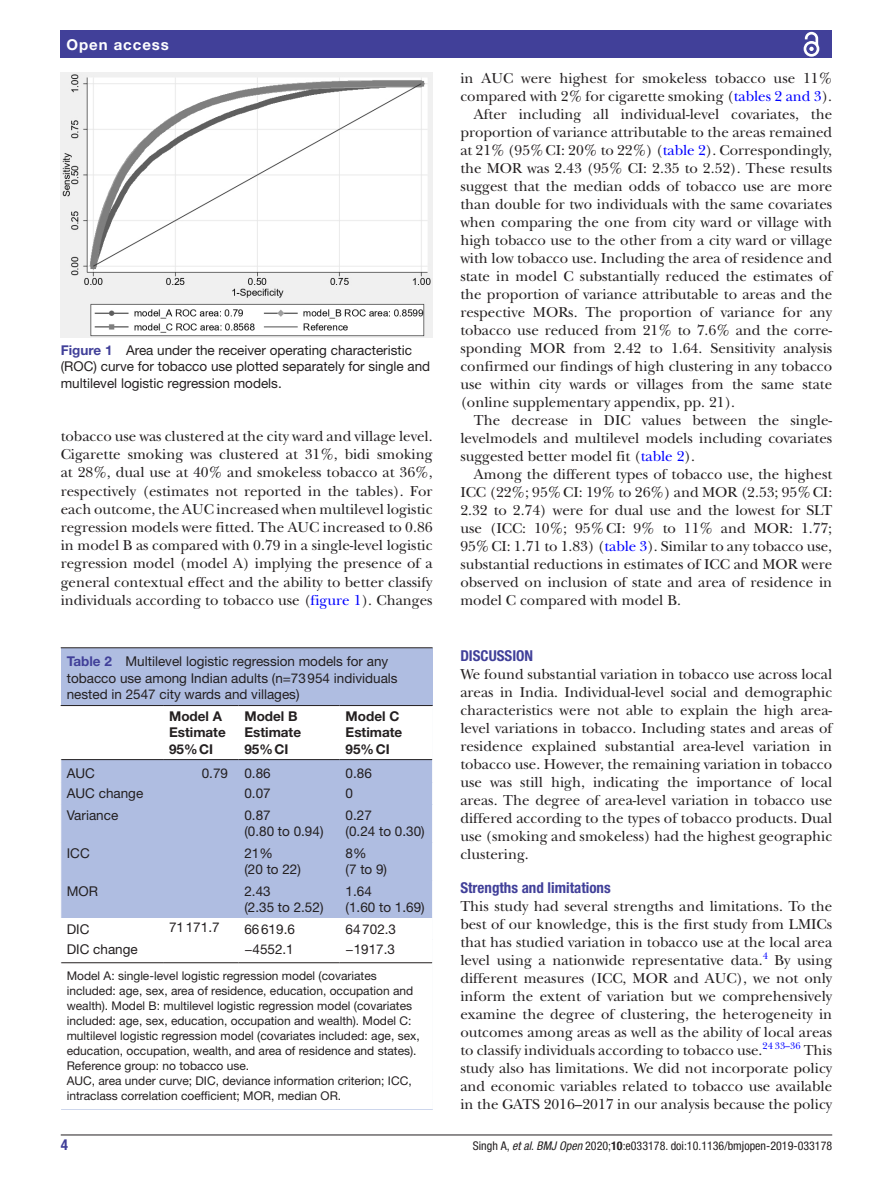
<style>
.page{position:relative;width:893px;height:1191px;background:#fff}
.page>*{position:absolute;margin:0;border:0;box-sizing:border-box;transform-origin:0 0}
.t1{font:15px/18px "New Baskerville";color:#231f20;text-align:justify}
.t2{font:700 condensed 15px "Helvetica Neue LT Std";color:#414099}
.t3{font:700 15px "Helvetica Neue LT Std";letter-spacing:.065em;color:#fff}
.t4{font:13.5px/16.2px "Helvetica Neue LT Std";color:#231f20}
.t5{font:700 13.5px/16.2px "Helvetica Neue LT Std";color:#231f20}
.t6{font:12px/15px "Helvetica Neue LT Std";color:#231f20}
.t7{font:condensed 12px "Helvetica Neue LT Std";color:#231f20}
.t8{font:9.9px "New Baskerville";color:#00f}
.s1{font-weight:700;color:#414099}
.s2{color:#00f}
.s3{font-style:italic}
.s4{font-weight:700}
</style>
<div class="page">
<hr style="left:61px;top:1134px;width:771px;height:1px;background:#231f20">
<div style="left:61px;top:31px;width:771px;height:27px;background:#414099"></div>
<svg style="left:803px;top:31px;width:17px;height:26px"></svg>
<img style="left:61px;top:73px;width:372px;height:264px">
<div style="left:61px;top:648px;width:372px;height:461px;background:#afbde1"></div>
<hr style="left:61px;top:647px;width:372px;height:1px;background:#231f20">
<div style="left:61px;top:706px;width:371px;height:403px;background:#fff"></div>
<svg style="left:61px;top:760px;width:371px;height:158px"></svg>
<hr style="left:163px;top:962px;width:75px;height:1px;background:#231f20">
<hr style="left:61px;top:705px;width:102px;height:1px;background:#231f20">
<hr style="left:61px;top:759px;width:102px;height:1px;background:#231f20">
<hr style="left:163px;top:705px;width:75px;height:1px;background:#231f20">
<hr style="left:163px;top:759px;width:75px;height:1px;background:#231f20">
<hr style="left:238px;top:705px;width:102px;height:1px;background:#231f20">
<hr style="left:238px;top:759px;width:102px;height:1px;background:#231f20">
<hr style="left:340px;top:705px;width:93px;height:1px;background:#231f20">
<hr style="left:340px;top:759px;width:92px;height:1px;background:#231f20">
<hr style="left:238px;top:962px;width:102px;height:1px;background:#231f20">
<hr style="left:340px;top:962px;width:92px;height:1px;background:#231f20">
<hr style="left:61px;top:962px;width:102px;height:1px;background:#231f20">
<hr style="left:432px;top:706px;width:1px;height:53px;background:#fff">
<svg style="left:432px;top:759px;width:1px;height:45px"></svg>
<hr style="left:432px;top:804px;width:1px;height:38px;background:#fff">
<hr style="left:432px;top:842px;width:1px;height:38px;background:#fff">
<hr style="left:432px;top:880px;width:1px;height:38px;background:#fff">
<svg style="left:432px;top:918px;width:1px;height:44px"></svg>
<hr style="left:432px;top:962px;width:1px;height:147px;background:#fff">
<hr style="left:67px;top:1069px;width:366px;height:2px;background:#fff">
<hr style="left:67px;top:1099px;width:366px;height:2px;background:#fff">
<p class="t3" style="left:66px;top:35px;width:104px">Open access</p>
<p class="t4" style="left:61px;top:342px;width:371px"><span class="s1">Figure 1</span> Area under the receiver operating characteristic (ROC) curve for tobacco use plotted separately for single and multilevel logistic regression models.</p>
<p class="t1" style="left:61px;top:427px;width:373px">tobacco use was clustered at the city ward and village level.<br>Cigarette smoking was clustered at 31%, bidi smoking at 28%, dual use at 40% and smokeless tobacco at 36%, respectively (estimates not reported in the tables). For each outcome, the AUC increased when multilevel logistic regression models were fitted. The AUC increased to 0.86 in model B as compared with 0.79 in a single-level logistic regression model (model A) implying the presence of a general contextual effect and the ability to better classify individuals according to tobacco use (<span class="s2">figure 1</span>). Changes</p>
<p class="t4" style="left:67px;top:653px;width:332px"><span class="s1">Table 2</span> Multilevel logistic regression models for any tobacco use among Indian adults (n=73954 individuals nested in 2547 city wards and villages)</p>
<p class="t5" style="left:169px;top:708px;width:58px">Model A<br>Estimate<br>95%CI</p>
<p class="t5" style="left:244px;top:708px;width:58px">Model B<br>Estimate<br>95%CI</p>
<p class="t5" style="left:346px;top:708px;width:58px">Model C<br>Estimate<br>95%CI</p>
<p class="t4" style="left:67px;top:765px;width:30px">AUC</p>
<p class="t4" style="left:202px;top:765px;width:70px">0.79 0.86</p>
<p class="t4" style="left:346px;top:765px;width:28px">0.86</p>
<p class="t4" style="left:67px;top:785px;width:78px">AUC change</p>
<p class="t4" style="left:244px;top:785px;width:28px">0.07</p>
<p class="t4" style="left:346px;top:785px;width:9px">0</p>
<p class="t4" style="left:67px;top:807px;width:53px">Variance</p>
<p class="t4" style="left:244px;top:807px;width:81px">0.87<br>(0.80 to 0.94)</p>
<p class="t4" style="left:346px;top:807px;width:81px">0.27<br>(0.24 to 0.30)</p>
<p class="t4" style="left:67px;top:845px;width:24px">ICC</p>
<p class="t4" style="left:244px;top:845px;width:58px">21%<br>(20 to 22)</p>
<p class="t4" style="left:346px;top:845px;width:43px">8%<br>(7 to 9)</p>
<p class="t4" style="left:67px;top:882px;width:33px">MOR</p>
<p class="t4" style="left:244px;top:882px;width:81px">2.43<br>(2.35 to 2.52)</p>
<p class="t4" style="left:346px;top:882px;width:81px">1.64<br>(1.60 to 1.69)</p>
<p class="t4" style="left:67px;top:920px;width:24px">DIC</p>
<p class="t4" style="left:169px;top:919px;width:52px">71171.7</p>
<p class="t4" style="left:244px;top:920px;width:52px">66619.6</p>
<p class="t4" style="left:346px;top:920px;width:52px">64702.3</p>
<p class="t4" style="left:67px;top:940px;width:73px">DIC change</p>
<p class="t4" style="left:244px;top:940px;width:51px">−4552.1</p>
<p class="t4" style="left:346px;top:940px;width:51px">−1917.3</p>
<p class="t6" style="left:67px;top:968px;width:354px">Model A: single-level logistic regression model (covariates included: age, sex, area of residence, education, occupation and wealth). Model B: multilevel logistic regression model (covariates included: age, sex, education, occupation and wealth). Model C: multilevel logistic regression model (covariates included: age, sex, education, occupation, wealth, and area of residence and states).<br>Reference group: no tobacco use.<br>AUC, area under curve; DIC, deviance information criterion; ICC, intraclass correlation coefficient; MOR, median OR.</p>
<p class="t1" style="left:460px;top:69px;width:373px">in AUC were highest for smokeless tobacco use 11%</p>
<p class="t1" style="left:460px;top:87px;width:373px">compared with 2% for cigarette smoking (<span class="s2">tables 2 and 3</span>).</p>
<p class="t1" style="left:474px;top:105px;width:360px">After including all individual-level covariates, the</p>
<p class="t1" style="left:460px;top:123px;width:373px">proportion of variance attributable to the areas remained</p>
<p class="t1" style="left:460px;top:141px;width:373px">at 21% (95%CI: 20% to 22%) (<span class="s2">table 2</span>). Correspondingly,</p>
<p class="t1" style="left:460px;top:159px;width:373px">the MOR was 2.43 (95% CI: 2.35 to 2.52). These results</p>
<p class="t1" style="left:460px;top:177px;width:373px">suggest that the median odds of tobacco use are more</p>
<p class="t1" style="left:460px;top:195px;width:373px">than double for two individuals with the same covariates</p>
<p class="t1" style="left:460px;top:213px;width:373px">when comparing the one from city ward or village with</p>
<p class="t1" style="left:460px;top:231px;width:373px">high tobacco use to the other from a city ward or village</p>
<p class="t1" style="left:460px;top:249px;width:373px">with low tobacco use. Including the area of residence and</p>
<p class="t1" style="left:460px;top:267px;width:373px">state in model C substantially reduced the estimates of</p>
<p class="t1" style="left:460px;top:285px;width:373px">the proportion of variance attributable to areas and the</p>
<p class="t1" style="left:460px;top:303px;width:373px">respective MORs. The proportion of variance for any</p>
<p class="t1" style="left:460px;top:321px;width:373px">tobacco use reduced from 21% to 7.6% and the corre-</p>
<p class="t1" style="left:460px;top:339px;width:373px">sponding MOR from 2.42 to 1.64. Sensitivity analysis</p>
<p class="t1" style="left:460px;top:357px;width:373px">confirmed our findings of high clustering in any tobacco</p>
<p class="t1" style="left:460px;top:375px;width:373px">use within city wards or villages from the same state</p>
<p class="t1" style="left:460px;top:393px;width:276px">(online supplementary appendix, pp. 21).</p>
<p class="t1" style="left:474px;top:411px;width:360px">The decrease in DIC values between the single-</p>
<p class="t1" style="left:460px;top:429px;width:373px">levelmodels and multilevel models including covariates</p>
<p class="t1" style="left:460px;top:447px;width:236px">suggested better model fit (<span class="s2">table 2</span>).</p>
<p class="t1" style="left:474px;top:465px;width:360px">Among the different types of tobacco use, the highest</p>
<p class="t1" style="left:460px;top:483px;width:373px">ICC (22%; 95%CI: 19% to 26%) and MOR (2.53; 95%CI:</p>
<p class="t1" style="left:460px;top:501px;width:373px">2.32 to 2.74) were for dual use and the lowest for SLT</p>
<p class="t1" style="left:460px;top:519px;width:373px">use (ICC: 10%; 95%CI: 9% to 11% and MOR: 1.77;</p>
<p class="t1" style="left:460px;top:537px;width:373px">95%CI: 1.71 to 1.83) (<span class="s2">table 3</span>). Similar to any tobacco use,</p>
<p class="t1" style="left:460px;top:555px;width:373px">substantial reductions in estimates of ICC and MOR were</p>
<p class="t1" style="left:460px;top:573px;width:373px">observed on inclusion of state and area of residence in</p>
<p class="t1" style="left:460px;top:591px;width:222px">model C compared with model B.</p>
<p class="t2" style="left:460px;top:647px;width:74px">Discussion</p>
<p class="t1" style="left:460px;top:665px;width:373px">We found substantial variation in tobacco use across local areas in India. Individual-level social and demographic characteristics were not able to explain the high area&shy;level variations in tobacco. Including states and areas of residence explained substantial area-level variation in tobacco use. However, the remaining variation in tobacco use was still high, indicating the importance of local areas. The degree of area-level variation in tobacco use differed according to the types of tobacco products. Dual use (smoking and smokeless) had the highest geographic clustering.</p>
<p class="t2" style="left:460px;top:879px;width:152px">Strengths and limitations</p>
<p class="t1" style="left:460px;top:897px;width:373px">This study had several strengths and limitations. To the best of our knowledge, this is the first study from LMICs that has studied variation in tobacco use at the local area level using a nationwide representative data.</p>
<p class="t8" style="left:763px;top:949px;width:7px">4</p>
<p class="t1" style="left:460px;top:951px;width:373px;text-indent:314px">By using different measures (ICC, MOR and AUC), we not only inform the extent of variation but we comprehensively examine the degree of clustering, the heterogeneity in outcomes among areas as well as the ability of local areas to classify individuals according to tobacco use.<sup>24</sup> <sup>33–36</sup> This study also has limitations. We did not incorporate policy and economic variables related to tobacco use available in the GATS 2016–2017 in our analysis because the policy</p>
<p class="t2" style="left:61px;top:1135px;width:9px">4</p>
<p class="t7" style="left:473px;top:1138px;width:361px">Singh A, <span class="s3">et al</span>. <span class="s3">BMJ Open</span> 2020;<span class="s4">10</span>:e033178. doi:10.1136/bmjopen-2019-033178</p>
</div>
